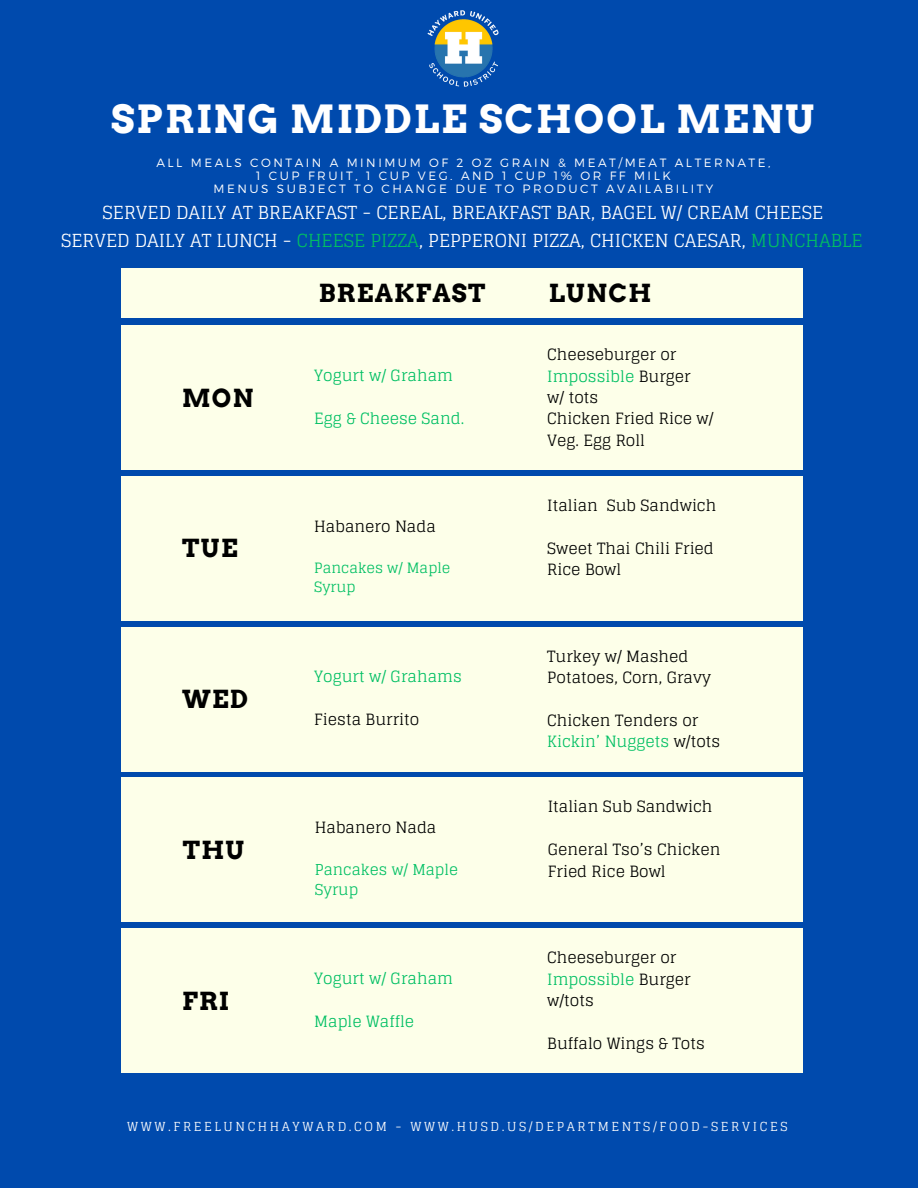
<style>
.page{position:relative;width:918px;height:1188px;background:#004aad}
.page>*{position:absolute;margin:0;border:0;box-sizing:border-box;transform-origin:0 0}
.t1{font:700 38.85px "Arvo";letter-spacing:.05em;color:#fff}
.t2{font:700 24.9px "Arvo";letter-spacing:.05em;color:#000}
.t3{font:18px "Glegoo";color:#fff}
.t4{font:15.6px/21.3px "Glegoo";color:#000}
.t5{font:15.6px "Glegoo";color:#00bf63}
.t6{font:15px/20.2px "Glegoo";color:#00bf63}
.t7{font:14.25px/19.2px "Glegoo";color:#00bf63}
.t8{font:12.45px "Glegoo";letter-spacing:.21em;color:#fff}
.t9{font:300 12px "Montserrat";letter-spacing:.21em;color:#fff}
.s1{color:#00bf63}
</style>
<div class="page">
<div style="left:122px;top:268px;width:681px;height:50px;background:#fdffe9"></div>
<div style="left:121px;top:326px;width:682px;height:144px;background:#fdffe9"></div>
<div style="left:121px;top:476px;width:682px;height:144px;background:#fdffe9"></div>
<div style="left:121px;top:627px;width:682px;height:144px;background:#fdffe9"></div>
<div style="left:122px;top:778px;width:681px;height:144px;background:#fdffe9"></div>
<div style="left:121px;top:929px;width:682px;height:144px;background:#fdffe9"></div>
<img style="left:427px;top:10px;width:72px;height:77px">
<h4 class="t1" style="left:111px;top:96px;width:705px">SPRING MIDDLE SCHOOL MENU</h4>
<h4 class="t9" style="left:156px;top:155px;width:616px">ALL MEALS CONTAIN A MINIMUM OF 2 OZ GRAIN &amp; MEAT/MEAT ALTERNATE,</h4>
<h4 class="t9" style="left:256px;top:168px;width:416px">1 CUP FRUIT, 1 CUP VEG. AND 1 CUP 1% OR FF MILK</h4>
<p class="t9" style="left:214px;top:181px;width:501px">MENUS SUBJECT TO CHANGE DUE TO PRODUCT AVAILABILITY</p>
<p class="t3" style="left:103px;top:202px;width:722px">SERVED DAILY AT BREAKFAST - CEREAL, BREAKFAST BAR, BAGEL W/ CREAM CHEESE</p>
<h4 class="t3" style="left:61px;top:230px;width:803px">SERVED DAILY AT LUNCH - <span class="s1">CHEESE PIZZA</span>, PEPPERONI PIZZA, CHICKEN CAESAR, <span class="s1">MUNCHABLE</span></h4>
<p class="t2" style="left:182px;top:383px;width:73px">MON</p>
<p class="t2" style="left:182px;top:533px;width:57px">TUE</p>
<h4 class="t2" style="left:182px;top:684px;width:67px">WED</h4>
<h4 class="t2" style="left:183px;top:835px;width:63px">THU</h4>
<h4 class="t2" style="left:182px;top:986px;width:48px">FRI</h4>
<h3 class="t2" style="left:319px;top:278px;width:168px">BREAKFAST</h3>
<p class="t2" style="left:549px;top:278px;width:104px">LUNCH</p>
<h2 class="t5" style="left:314px;top:366px;width:140px">Yogurt w/ Graham</h2>
<h2 class="t5" style="left:314px;top:409px;width:152px">Egg &amp; Cheese Sand.</h2>
<p class="t4" style="left:314px;top:516px;width:123px">Habanero Nada</p>
<h1 class="t7" style="left:314px;top:559px;width:138px">Pancakes w/ Maple<br>Syrup</h1>
<h4 class="t5" style="left:314px;top:668px;width:149px">Yogurt w/ Grahams</h4>
<h4 class="t4" style="left:314px;top:709px;width:107px">Fiesta Burrito</h4>
<h2 class="t4" style="left:315px;top:817px;width:123px">Habanero Nada</h2>
<h4 class="t6" style="left:315px;top:859px;width:145px">Pancakes w/ Maple<br>Syrup</h4>
<p class="t5" style="left:314px;top:969px;width:140px">Yogurt w/ Graham</p>
<h2 class="t5" style="left:314px;top:1012px;width:102px">Maple Waffle</h2>
<h2 class="t4" style="left:547px;top:344px;width:168px">Cheeseburger or<br><span class="s1">Impossible</span> Burger<br>w/ tots<br>Chicken Fried Rice w/<br>Veg. Egg Roll</h2>
<p class="t4" style="left:547px;top:495px;width:171px">Italian Sub Sandwich</p>
<p class="t4" style="left:547px;top:538px;width:168px">Sweet Thai Chili Fried<br>Rice Bowl</p>
<h4 class="t4" style="left:547px;top:646px;width:165px">Turkey w/ Mashed<br>Potatoes, Corn, Gravy</h4>
<p class="t4" style="left:547px;top:710px;width:175px">Chicken Tenders or<br><span class="s1">Kickin’ Nuggets</span> w/tots</p>
<h4 class="t4" style="left:548px;top:796px;width:166px">Italian Sub Sandwich</h4>
<h4 class="t4" style="left:548px;top:839px;width:174px">General Tso’s Chicken<br>Fried Rice Bowl</h4>
<h4 class="t4" style="left:547px;top:947px;width:145px">Cheeseburger or<br><span class="s1">Impossible</span> Burger w/tots</h4>
<h4 class="t4" style="left:547px;top:1033px;width:159px">Buffalo Wings &amp; Tots</h4>
<h2 class="t8" style="left:127px;top:1119px;width:662px">WWW.FREELUNCHHAYWARD.COM - WWW.HUSD.US/DEPARTMENTS/FOOD-SERVICES</h2>
</div>
